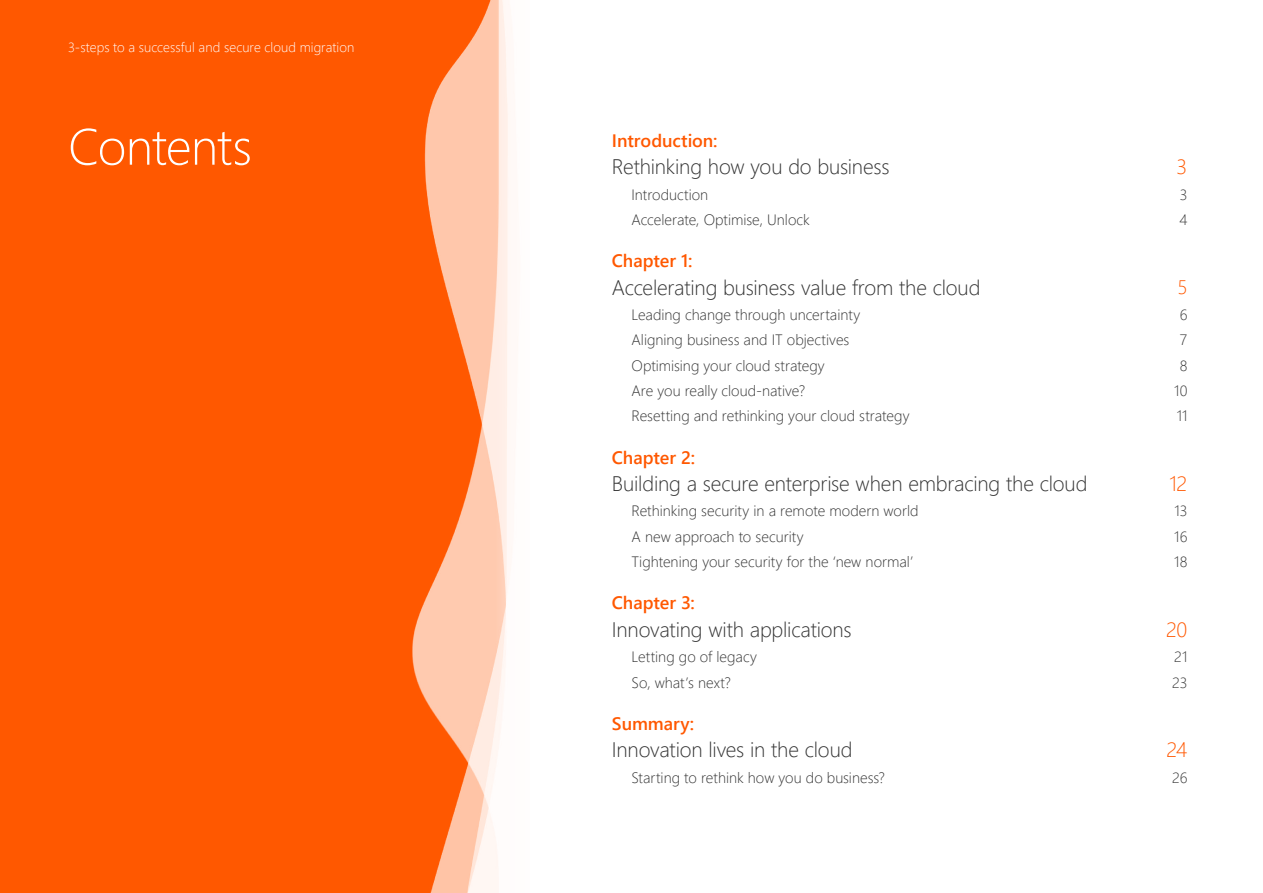
<style>
.page{position:relative;width:1263px;height:893px;background:#fff}
.page>*{position:absolute;margin:0;border:0;box-sizing:border-box;transform-origin:0 0}
.t1{font:300 51px "Segoe UI";letter-spacing:-.02em;color:#fff}
.t2{font:300 21px "Segoe UI";letter-spacing:-.01em;color:#333}
.t3{font:300 21px "Segoe UI";color:#ff5800}
.t4{font:300 19.5px "Segoe UI";color:#ff5800}
.t5{font:600 18px "Segoe UI";letter-spacing:-.005em;color:#ff5800}
.t6{font:300 15px "Segoe UI";color:#333}
.t7{font:300 13.5px "Segoe UI";letter-spacing:.005em;color:#fff}
</style>
<div class="page">
<div style="left:0;top:0;width:529px;height:893px;background:#ff5800"></div>
<img style="left:412px;top:0;width:83px;height:893px">
<svg style="left:495px;top:0;width:34px;height:893px;background:#fff5f1"></svg>
<p class="t7" style="left:68px;top:37px;width:288px">3-steps to a successful and secure cloud migration</p>
<h1 class="t1" style="left:68px;top:108px;width:185px">Contents</h1>
<p class="t5" style="left:612px;top:127px;width:107px">Introduction:</p>
<h2 class="t2" style="left:612px;top:151px;width:279px">Rethinking how you do business</h2>
<h2 class="t3" style="left:1176px;top:151px;width:12px">3</h2>
<p class="t6" style="left:631px;top:183px;width:78px">Introduction</p>
<p class="t6" style="left:1180px;top:183px;width:9px">3</p>
<p class="t6" style="left:631px;top:208px;width:180px">Accelerate, Optimise, Unlock</p>
<p class="t6" style="left:1179px;top:208px;width:9px">4</p>
<p class="t5" style="left:612px;top:247px;width:82px">Chapter 1:</p>
<h2 class="t2" style="left:612px;top:271px;width:370px">Accelerating business value from the cloud</h2>
<h3 class="t4" style="left:1177px;top:272px;width:12px">5</h3>
<p class="t6" style="left:631px;top:303px;width:230px">Leading change through uncertainty</p>
<p class="t6" style="left:1180px;top:303px;width:9px">6</p>
<p class="t6" style="left:631px;top:329px;width:219px">Aligning business and IT objectives</p>
<p class="t6" style="left:1180px;top:329px;width:9px">7</p>
<p class="t6" style="left:631px;top:354px;width:195px">Optimising your cloud strategy</p>
<p class="t6" style="left:1180px;top:354px;width:9px">8</p>
<p class="t6" style="left:631px;top:379px;width:175px">Are you really cloud-native?</p>
<p class="t6" style="left:1174px;top:379px;width:15px">10</p>
<p class="t6" style="left:631px;top:405px;width:279px">Resetting and rethinking your cloud strategy</p>
<p class="t6" style="left:1177px;top:405px;width:12px">11</p>
<p class="t5" style="left:612px;top:444px;width:85px">Chapter 2:</p>
<h2 class="t2" style="left:612px;top:468px;width:477px">Building a secure enterprise when embracing the cloud</h2>
<h2 class="t3" style="left:1169px;top:468px;width:19px">12</h2>
<p class="t6" style="left:631px;top:500px;width:289px">Rethinking security in a remote modern world</p>
<p class="t6" style="left:1174px;top:500px;width:14px">13</p>
<p class="t6" style="left:631px;top:525px;width:174px">A new approach to security</p>
<p class="t6" style="left:1174px;top:525px;width:15px">16</p>
<p class="t6" style="left:631px;top:550px;width:283px">Tightening your security for the ‘new normal’</p>
<p class="t6" style="left:1174px;top:550px;width:15px">18</p>
<p class="t5" style="left:612px;top:589px;width:84px">Chapter 3:</p>
<h2 class="t2" style="left:612px;top:614px;width:241px">Innovating with applications</h2>
<h2 class="t3" style="left:1166px;top:614px;width:23px">20</h2>
<p class="t6" style="left:631px;top:646px;width:127px">Letting go of legacy</p>
<p class="t6" style="left:1174px;top:646px;width:15px">21</p>
<p class="t6" style="left:631px;top:671px;width:101px">So, what’s next?</p>
<p class="t6" style="left:1172px;top:671px;width:17px">23</p>
<p class="t5" style="left:612px;top:710px;width:84px">Summary:</p>
<h2 class="t2" style="left:612px;top:734px;width:242px">Innovation lives in the cloud</h2>
<h2 class="t3" style="left:1166px;top:734px;width:22px">24</h2>
<p class="t6" style="left:631px;top:766px;width:255px">Starting to rethink how you do business?</p>
<p class="t6" style="left:1172px;top:766px;width:17px">26</p>
</div>
